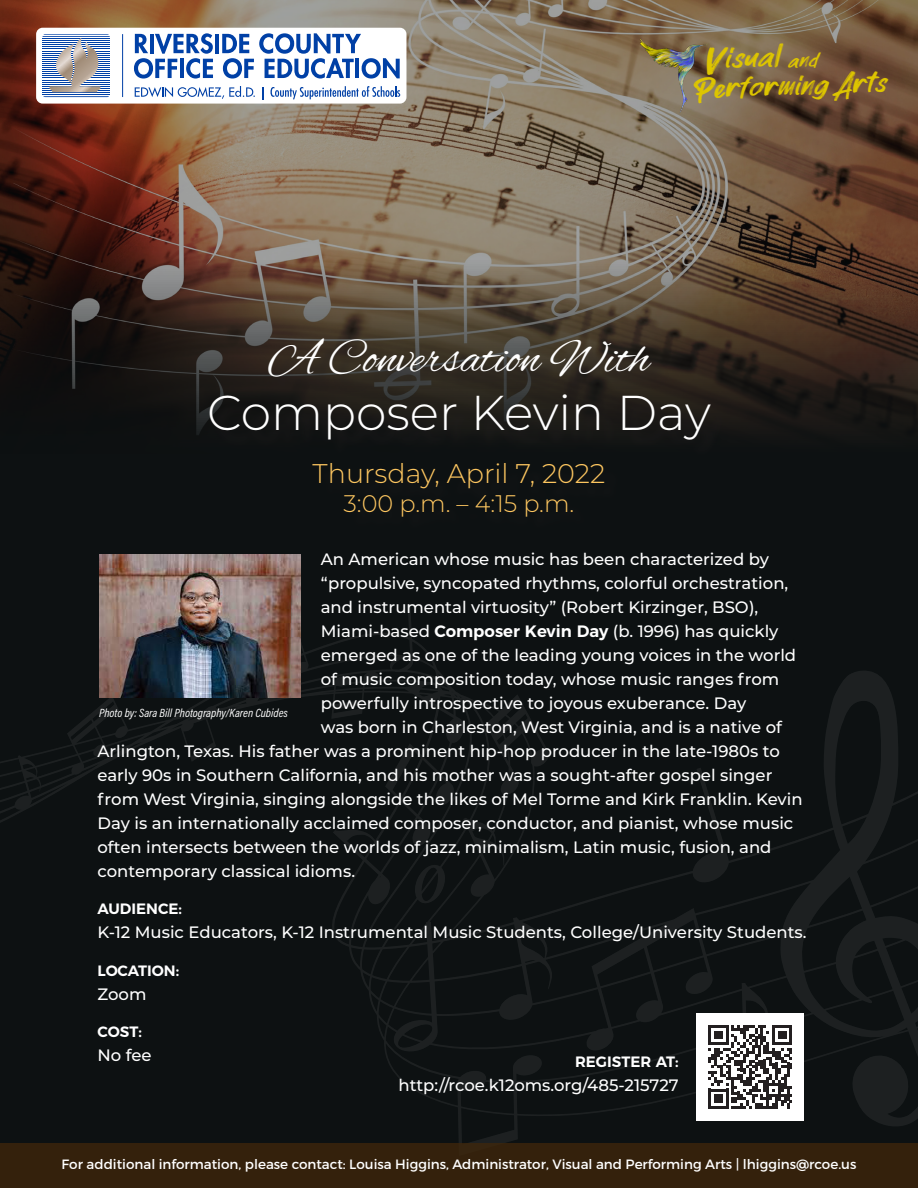
<style>
.page{position:relative;width:918px;height:1188px;background:#0d1112}
.page>*{position:absolute;margin:0;border:0;box-sizing:border-box;transform-origin:0 0}
.t1{font:48.9px/58.7px "Alex Brush";color:#fff;text-align:center}
.t2{font:39px "Parkway Lush";color:#ddc500}
.t3{font:37.5px "Parkway Lush";color:#ddc500}
.t4{font:300 27px "Montserrat";color:#fdc660}
.t5{font:300 24px "Montserrat";color:#fdc660}
.t6{font:500 16.5px "Montserrat";color:#fff}
.t7{font:600 15px "Montserrat";color:#fff}
.t8{font:13.5px "Montserrat";color:#fff}
.t9{font:12px "Acumin Variable Concept";color:#fff}
.s1{font-size:26.7px}
.s2{font-family:"Montserrat";font-weight:300}
.s3{font-weight:600}
</style>
<div class="page">
<svg style="left:0;top:604px;width:918px;height:539px"></svg>
<img style="left:0;top:0;width:918px;height:435px">
<div style="left:36px;top:28px;width:370px;height:76px;background:#fff;border-radius:6px"></div>
<svg style="left:43px;top:34px;width:67px;height:63px"></svg>
<hr style="left:122px;top:34px;width:1px;height:63px;background:#0040a6">
<svg style="left:135px;top:86px;width:120px;height:13px"></svg>
<svg style="left:262px;top:87px;width:1px;height:12px"></svg>
<svg style="left:271px;top:86px;width:129px;height:13px"></svg>
<hr style="left:215px;top:34px;width:4px;height:19px;background:#0040a6">
<svg style="left:134px;top:33px;width:79px;height:46px"></svg>
<svg style="left:222px;top:33px;width:178px;height:46px"></svg>
<img style="left:638px;top:19px;width:78px;height:104px">
<div style="left:212px;top:341px;width:517px;height:193px;background:#231f20;opacity:.75"></div>
<img style="left:99px;top:555px;width:202px;height:142px">
<div style="left:697px;top:1013px;width:107px;height:108px;background:#fff"></div>
<svg style="left:708px;top:1025px;width:84px;height:84px"></svg>
<div style="left:0;top:1143px;width:918px;height:45px;background:#34210c"></div>
<p class="t2" style="left:702px;top:38px;width:115px;rotate:-2deg">Visual <span class="s1">and</span></p>
<p class="t3" style="left:693px;top:69px;width:193px;rotate:-2deg">Performing Arts</p>
<p class="t1" style="left:207px;top:332px;width:505px">A Conversation With<br><span class="s2">Composer Kevin Day</span></p>
<p class="t4" style="left:313px;top:456px;width:294px">Thursday, April 7, 2022</p>
<p class="t5" style="left:344px;top:487px;width:232px">3:00 p.m. – 4:15 p.m.</p>
<p class="t6" style="left:321px;top:547px;width:450px">An American whose music has been characterized by</p>
<p class="t6" style="left:321px;top:571px;width:469px">“propulsive, syncopated rhythms, colorful orchestration,</p>
<p class="t6" style="left:321px;top:595px;width:439px">and instrumental virtuosity” (Robert Kirzinger, BSO),</p>
<p class="t6" style="left:321px;top:619px;width:459px">Miami-based <span class="s3">Composer Kevin Day</span> (b. 1996) has quickly</p>
<p class="t6" style="left:321px;top:643px;width:477px">emerged as one of the leading young voices in the world</p>
<p class="t6" style="left:321px;top:667px;width:460px">of music composition today, whose music ranges from</p>
<p class="t6" style="left:321px;top:691px;width:427px">powerfully introspective to joyous exuberance. Day</p>
<p class="t6" style="left:321px;top:715px;width:463px">was born in Charleston, West Virginia, and is a native of</p>
<p class="t6" style="left:98px;top:739px;width:684px">Arlington, Texas. His father was a prominent hip-hop producer in the late-1980s to</p>
<p class="t6" style="left:98px;top:763px;width:677px">early 90s in Southern California, and his mother was a sought-after gospel singer</p>
<p class="t6" style="left:98px;top:787px;width:707px">from West Virginia, singing alongside the likes of Mel Torme and Kirk Franklin. Kevin</p>
<p class="t6" style="left:98px;top:811px;width:697px">Day is an internationally acclaimed composer, conductor, and pianist, whose music</p>
<p class="t6" style="left:98px;top:835px;width:676px">often intersects between the worlds of jazz, minimalism, Latin music, fusion, and</p>
<p class="t6" style="left:98px;top:859px;width:259px">contemporary classical idioms.</p>
<p class="t7" style="left:98px;top:897px;width:86px">AUDIENCE:</p>
<p class="t6" style="left:98px;top:921px;width:711px">K-12 Music Educators, K-12 Instrumental Music Students, College/University Students.</p>
<p class="t7" style="left:98px;top:958px;width:83px">LOCATION:</p>
<p class="t6" style="left:98px;top:982px;width:51px">Zoom</p>
<p class="t7" style="left:98px;top:1020px;width:46px">COST:</p>
<p class="t6" style="left:98px;top:1044px;width:56px">No fee</p>
<p class="t9" style="left:99px;top:704px;width:190px">Photo by: Sara Bill Photography/Karen Cubides</p>
<p class="t7" style="left:575px;top:1049px;width:105px">REGISTER AT:</p>
<p class="t6" style="left:399px;top:1073px;width:282px">http://rcoe.k12oms.org/485-215727</p>
<p class="t8" style="left:62px;top:1156px;width:796px">For additional information, please contact: Louisa Higgins, Administrator, Visual and Performing Arts | lhiggins@rcoe.us</p>
</div>
